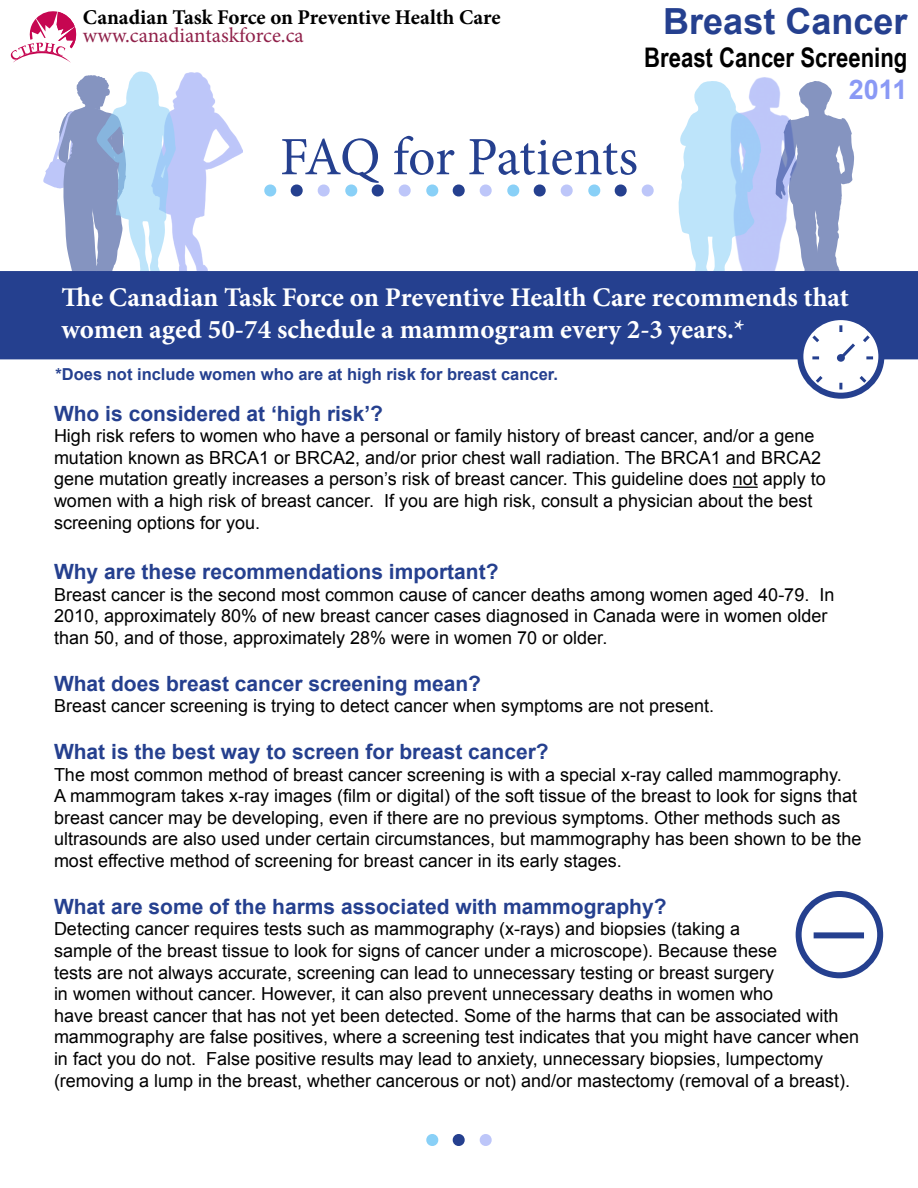
<style>
.page{position:relative;width:918px;height:1188px;background:#fff}
.page>*{position:absolute;margin:0;border:0;box-sizing:border-box;transform-origin:0 0}
.t1{font:54px "Minion Pro";letter-spacing:-.01em;color:#25408f}
.t2{font:700 36px "Arial";color:#25408f}
.t3{font:700 27px/32.4px "Minion Pro";color:#fff}
.t4{font:700 27px "Arial Narrow";color:#000}
.t5{font:700 27px "Arial";color:#8a99f5}
.t6{font:700 21px "Arial";color:#25408f}
.t7{font:700 21px "Minion Pro";letter-spacing:-.005em;color:#000}
.t8{font:21px "Minion Pro";color:#90214a}
.t9{font:18px/21.6px "Arial";color:#000}
.t10{font:700 16.5px "Arial";color:#25408f}
</style>
<div class="page">
<div style="left:756px;top:77px;width:20px;height:194px;background:#bec6f9"></div>
<img style="left:176px;top:73px;width:66px;height:198px">
<svg style="left:11px;top:11px;width:65px;height:52px"></svg>
<svg style="left:678px;top:80px;width:84px;height:191px"></svg>
<svg style="left:776px;top:81px;width:78px;height:190px"></svg>
<svg style="left:43px;top:71px;width:133px;height:200px"></svg>
<div style="left:3px;top:274px;width:912px;height:82px;background:#25408f"></div>
<div style="left:0;top:271px;width:918px;height:88px;border:6px solid #25408f"></div>
<div style="left:796px;top:891px;width:87px;height:87px;border:6px solid #25408f;border-radius:50%"></div>
<div style="left:814px;top:932px;width:50px;height:6px;background:#25408f"></div>
<svg style="left:733px;top:487px;width:25px;height:1px"></svg>
<svg style="left:800px;top:317px;width:81px;height:79px"></svg>
<div style="left:797px;top:314px;width:87px;height:85px;border:6px solid #25408f;border-radius:50%"></div>
<svg style="left:839px;top:383px;width:3px;height:6px"></svg>
<svg style="left:812px;top:356px;width:7px;height:3px"></svg>
<svg style="left:809px;top:332px;width:13px;height:13px"></svg>
<svg style="left:856px;top:373px;width:14px;height:13px"></svg>
<svg style="left:813px;top:373px;width:13px;height:13px"></svg>
<svg style="left:836px;top:325px;width:37px;height:38px"></svg>
<div style="left:264px;top:184px;width:12px;height:12px;border:6px solid #89d0f7;border-radius:50%"></div>
<div style="left:291px;top:184px;width:12px;height:12px;border:6px solid #25408f;border-radius:50%"></div>
<div style="left:318px;top:184px;width:12px;height:12px;border:6px solid #8a99f5;border-radius:50%"></div>
<div style="left:345px;top:184px;width:12px;height:12px;border:6px solid #89d0f7;border-radius:50%"></div>
<div style="left:372px;top:184px;width:12px;height:12px;border:6px solid #25408f;border-radius:50%"></div>
<div style="left:399px;top:184px;width:12px;height:12px;border:6px solid #8a99f5;border-radius:50%"></div>
<div style="left:426px;top:184px;width:12px;height:12px;border:6px solid #89d0f7;border-radius:50%"></div>
<div style="left:453px;top:184px;width:12px;height:12px;border:6px solid #25408f;border-radius:50%"></div>
<div style="left:480px;top:184px;width:12px;height:12px;border:6px solid #8a99f5;border-radius:50%"></div>
<div style="left:507px;top:184px;width:12px;height:12px;border:6px solid #89d0f7;border-radius:50%"></div>
<div style="left:534px;top:184px;width:12px;height:12px;border:6px solid #25408f;border-radius:50%"></div>
<div style="left:561px;top:184px;width:12px;height:12px;border:6px solid #8a99f5;border-radius:50%"></div>
<div style="left:588px;top:184px;width:12px;height:12px;border:6px solid #89d0f7;border-radius:50%"></div>
<div style="left:615px;top:184px;width:12px;height:12px;border:6px solid #25408f;border-radius:50%"></div>
<div style="left:642px;top:184px;width:12px;height:12px;border:6px solid #8a99f5;border-radius:50%"></div>
<div style="left:426px;top:1134px;width:12px;height:12px;border:6px solid #89d0f7;border-radius:50%"></div>
<div style="left:453px;top:1134px;width:12px;height:12px;border:6px solid #25408f;border-radius:50%"></div>
<div style="left:480px;top:1134px;width:12px;height:12px;border:6px solid #8a99f5;border-radius:50%"></div>
<p class="t7" style="left:83px;top:3px;width:419px">Canadian Task Force on Preventive Health Care</p>
<p class="t8" style="left:83px;top:21px;width:222px">www.canadiantaskforce.ca</p>
<h2 class="t2" style="left:663px;top:-2px;width:246px">Breast Cancer</h2>
<h3 class="t4" style="left:644px;top:37px;width:265px">Breast Cancer Screening</h3>
<h3 class="t5" style="left:849px;top:72px;width:60px">2011</h3>
<h1 class="t1" style="left:280px;top:121px;width:360px">FAQ for Patients</h1>
<h3 class="t3" style="left:62px;top:281px;width:789px">The Canadian Task Force on Preventive Health Care recommends that women aged 50-74 schedule a mammogram every 2-3 years.*</h3>
<p class="t10" style="left:56px;top:364px;width:504px">*Does not include women who are at high risk for breast cancer.</p>
<p class="t6" style="left:54px;top:399px;width:331px">Who is considered at ‘high risk’?</p>
<p class="t9" style="left:54px;top:425px;width:773px">High risk refers to women who have a personal or family history of breast cancer, and/or a gene mutation known as BRCA1 or BRCA2, and/or prior chest wall radiation. The BRCA1 and BRCA2 gene mutation greatly increases a person’s risk of breast cancer. This guideline does not apply to women with a high risk of breast cancer. If you are high risk, consult a physician about the best screening options for you.</p>
<p class="t6" style="left:54px;top:558px;width:446px">Why are these recommendations important?</p>
<p class="t9" style="left:54px;top:584px;width:782px">Breast cancer is the second most common cause of cancer deaths among women aged 40-79. In<br>2010, approximately 80% of new breast cancer cases diagnosed in Canada were in women older than 50, and of those, approximately 28% were in women 70 or older.</p>
<p class="t6" style="left:54px;top:669px;width:429px">What does breast cancer screening mean?</p>
<p class="t9" style="left:54px;top:695px;width:662px">Breast cancer screening is trying to detect cancer when symptoms are not present.</p>
<p class="t6" style="left:54px;top:738px;width:496px">What is the best way to screen for breast cancer?</p>
<p class="t9" style="left:54px;top:764px;width:809px">The most common method of breast cancer screening is with a special x-ray called mammography.<br>A mammogram takes x-ray images (film or digital) of the soft tissue of the breast to look for signs that breast cancer may be developing, even if there are no previous symptoms. Other methods such as ultrasounds are also used under certain circumstances, but mammography has been shown to be the most effective method of screening for breast cancer in its early stages.</p>
<p class="t6" style="left:54px;top:893px;width:614px">What are some of the harms associated with mammography?</p>
<p class="t9" style="left:54px;top:918px;width:807px">Detecting cancer requires tests such as mammography (x-rays) and biopsies (taking a<br>sample of the breast tissue to look for signs of cancer under a microscope). Because these<br>tests are not always accurate, screening can lead to unnecessary testing or breast surgery<br>in women without cancer. However, it can also prevent unnecessary deaths in women who<br>have breast cancer that has not yet been detected. Some of the harms that can be associated with mammography are false positives, where a screening test indicates that you might have cancer when in fact you do not. False positive results may lead to anxiety, unnecessary biopsies, lumpectomy (removing a lump in the breast, whether cancerous or not) and/or mastectomy (removal of a breast).</p>
</div>
